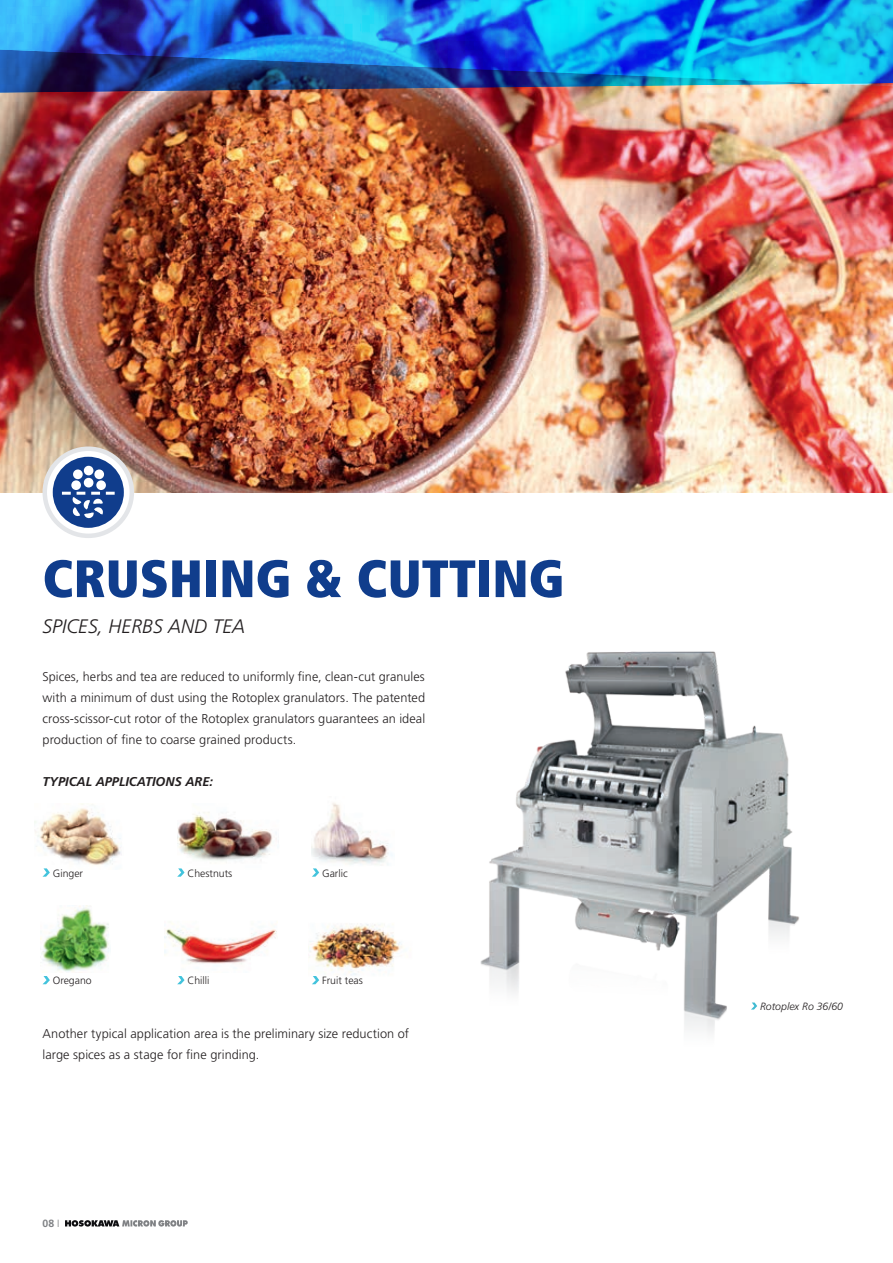
<style>
.page{position:relative;width:893px;height:1263px;background:#fff}
.page>*{position:absolute;margin:0;border:0;box-sizing:border-box;transform-origin:0 0}
.t1{font:900 condensed 52.5px "Frutiger LT Std";color:#103d8c}
.t2{font:italic 300 19.5px "Frutiger LT Std";color:#231f20}
.t3{font:300 12.75px/21px "Frutiger LT Std";letter-spacing:.005em;color:#231f20;text-align:justify}
.t4{font:italic 700 12.75px "Frutiger LT Std";color:#231f20}
.t5{font:300 10.5px "Frutiger LT Std";color:#231f20}
.t6{font:italic 300 10.5px "Frutiger LT Std";color:#231f20}
.t7{font:700 10.5px "Frutiger LT Std";color:#808285}
.s1{font-weight:300}
</style>
<div class="page">
<img style="left:0;top:124px;width:893px;height:368px">
<img style="left:480px;top:651px;width:319px;height:382px">
<img style="left:35px;top:804px;width:87px;height:61px">
<img style="left:177px;top:812px;width:100px;height:49px">
<img style="left:312px;top:803px;width:81px;height:62px">
<img style="left:40px;top:905px;width:70px;height:67px">
<img style="left:164px;top:922px;width:113px;height:42px">
<img style="left:309px;top:923px;width:94px;height:52px">
<img style="left:0;top:86px;width:893px;height:38px">
<img style="left:0;top:0;width:893px;height:86px">
<svg style="left:43px;top:868px;width:7px;height:9px"></svg>
<svg style="left:177px;top:868px;width:8px;height:9px"></svg>
<svg style="left:312px;top:868px;width:7px;height:9px"></svg>
<svg style="left:43px;top:976px;width:7px;height:8px"></svg>
<svg style="left:177px;top:976px;width:8px;height:8px"></svg>
<svg style="left:312px;top:976px;width:7px;height:8px"></svg>
<svg style="left:45px;top:449px;width:87px;height:87px"></svg>
<div style="left:43px;top:446px;width:91px;height:92px;border:4px solid #e3e5e8;border-radius:50%"></div>
<div style="left:53px;top:457px;width:71px;height:71px;background:#103d8c;border-radius:50%"></div>
<div style="left:85px;top:479px;width:7px;height:7px;background:#fff;border-radius:50%"></div>
<div style="left:84px;top:478px;width:9px;height:9px;border:2px solid #fff;border-radius:50%"></div>
<div style="left:73px;top:482px;width:7px;height:7px;background:#fff;border-radius:50%"></div>
<div style="left:71px;top:480px;width:10px;height:10px;border:2px solid #fff;border-radius:50%"></div>
<div style="left:98px;top:482px;width:7px;height:7px;background:#fff;border-radius:50%"></div>
<div style="left:96px;top:480px;width:10px;height:10px;border:2px solid #fff;border-radius:50%"></div>
<div style="left:85px;top:467px;width:7px;height:7px;background:#fff;border-radius:50%"></div>
<div style="left:84px;top:466px;width:9px;height:9px;border:2px solid #fff;border-radius:50%"></div>
<div style="left:74px;top:471px;width:7px;height:7px;background:#fff;border-radius:50%"></div>
<div style="left:73px;top:469px;width:10px;height:10px;border:2px solid #fff;border-radius:50%"></div>
<div style="left:96px;top:471px;width:7px;height:7px;background:#fff;border-radius:50%"></div>
<div style="left:94px;top:469px;width:10px;height:10px;border:2px solid #fff;border-radius:50%"></div>
<svg style="left:62px;top:492px;width:53px;height:26px"></svg>
<svg style="left:751px;top:1002px;width:6px;height:7px"></svg>
<svg style="left:65px;top:1220px;width:123px;height:6px"></svg>
<h1 class="t1" style="left:43px;top:547px;width:523px">CRUSHING &amp; CUTTING</h1>
<h2 class="t2" style="left:43px;top:615px;width:204px">SPICES, HERBS AND TEA</h2>
<p class="t3" style="left:43px;top:666px;width:384px">Spices, herbs and tea are reduced to uniformly fine, clean-cut granules with a minimum of dust using the Rotoplex granulators. The patented cross-scissor-cut rotor of the Rotoplex granulators guarantees an ideal production of fine to coarse grained products.</p>
<p class="t4" style="left:43px;top:774px;width:172px">TYPICAL APPLICATIONS ARE:</p>
<p class="t5" style="left:53px;top:867px;width:32px">Ginger</p>
<p class="t5" style="left:187px;top:867px;width:46px">Chestnuts</p>
<p class="t5" style="left:322px;top:867px;width:27px">Garlic</p>
<p class="t5" style="left:53px;top:975px;width:40px">Oregano</p>
<p class="t5" style="left:187px;top:975px;width:24px">Chilli</p>
<p class="t5" style="left:322px;top:975px;width:42px">Fruit teas</p>
<p class="t3" style="left:43px;top:1023px;width:368px">Another typical application area is the preliminary size reduction of large spices as a stage for fine grinding.</p>
<p class="t7" style="left:43px;top:1217px;width:18px">08 <span class="s1">I</span></p>
<p class="t6" style="left:760px;top:1000px;width:84px">Rotoplex Ro 36/60</p>
</div>
